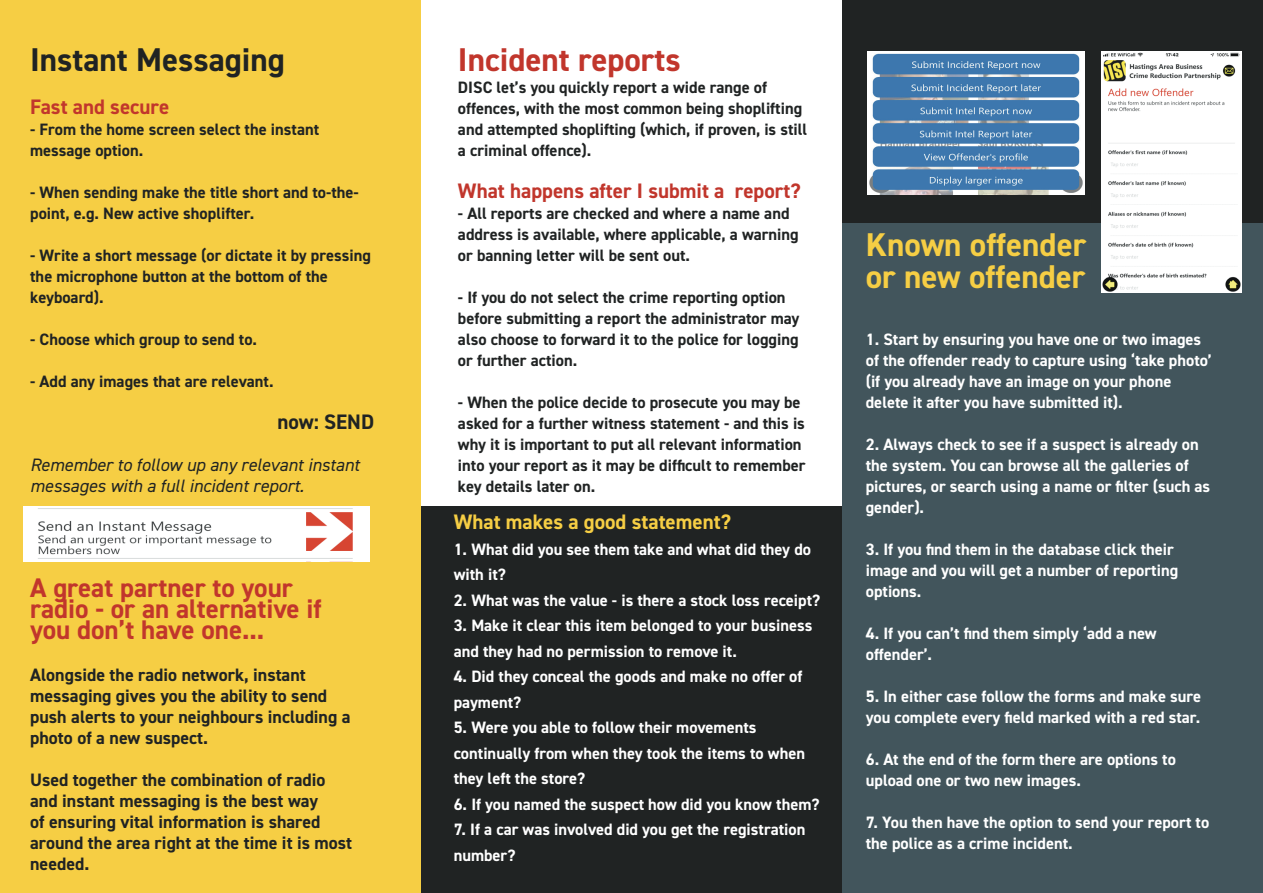
<style>
.page{position:relative;width:1263px;height:893px;background:#fff}
.page>*{position:absolute;margin:0;border:0;box-sizing:border-box;transform-origin:0 0}
.t1{font:700 33px "DIN2014";color:#f6ce44}
.t2{font:700 33px "DIN2014";color:#202323}
.t3{font:700 33px "DIN2014";color:#c1362c}
.Body{font:700 27px/21px "DIN2014";color:#c1362c}
.Body-2{font:700 21px "DIN2014";color:#c1362c}
.Italic_text_backside{font:700 21px "DIN2014";color:#f6ce44}
.Body-3{font:700 21px "DIN2014";color:#202323}
.Body-4{font:700 18px/21px "DIN2014";color:#202323}
.Body-5{font:italic 18px/21px "DIN2014";color:#202323}
.Body-6{font:700 16.5px/21px "DIN2014";color:#202323}
.Body-7{font:700 16.5px/21px "DIN2014";color:#fff}
.Italic_text_backside-2{font:700 16.5px/25.5px "DIN2014";color:#fff}
</style>
<div class="page">
<div style="left:842px;top:0;width:421px;height:893px;background:#42555c"></div>
<div style="left:421px;top:506px;width:421px;height:387px;background:#202323"></div>
<div style="left:842px;top:0;width:421px;height:222px;background:#202323"></div>
<div style="left:0;top:0;width:421px;height:893px;background:#f6ce44"></div>
<img style="left:867px;top:51px;width:218px;height:143px">
<img style="left:24px;top:506px;width:346px;height:55px">
<img style="left:1102px;top:51px;width:139px;height:242px">
<p class="t2" style="left:30px;top:38px;width:256px">Instant Messaging</p>
<p class="Body-2" style="left:30px;top:93px;width:141px">Fast and secure</p>
<p class="Body-6" style="left:30px;top:119px;width:290px">- From the home screen select the instant message option.</p>
<p class="Body-6" style="left:30px;top:182px;width:330px">- When sending make the title short and to-the&shy;point, e.g. New active shoplifter.</p>
<p class="Body-6" style="left:30px;top:245px;width:342px">- Write a short message (or dictate it by pressing the microphone button at the bottom of the keyboard).</p>
<p class="Body-6" style="left:30px;top:329px;width:228px">- Choose which group to send to.</p>
<p class="Body-6" style="left:30px;top:371px;width:245px">- Add any images that are relevant.</p>
<p class="Body-3" style="left:277px;top:408px;width:98px">now: SEND</p>
<p class="Body-5" style="left:30px;top:454px;width:331px">Remember to follow up any relevant instant messages with a full incident report.</p>
<p class="Body" style="left:30px;top:577px;width:293px">A great partner to your radio - or an alternative if you don’t have one...</p>
<p class="Body-4" style="left:30px;top:664px;width:322px">Alongside the radio network, instant messaging gives you the ability to send push alerts to your neighbours including a photo of a new suspect.</p>
<p class="Body-4" style="left:30px;top:769px;width:324px">Used together the combination of radio and instant messaging is the best way<br>of ensuring vital information is shared around the area right at the time it is most needed.</p>
<p class="t3" style="left:458px;top:38px;width:224px">Incident reports</p>
<p class="Body-6" style="left:458px;top:77px;width:351px">DISC let’s you quickly report a wide range of offences, with the most common being shoplifting and attempted shoplifting (which, if proven, is still a criminal offence).</p>
<p class="Body-2" style="left:458px;top:177px;width:344px">What happens after I submit a report?</p>
<p class="Body-6" style="left:458px;top:203px;width:342px">- All reports are checked and where a name and address is available, where applicable, a warning or banning letter will be sent out.</p>
<p class="Body-6" style="left:458px;top:287px;width:343px">- If you do not select the crime reporting option before submitting a report the administrator may also choose to forward it to the police for logging or further action.</p>
<p class="Body-6" style="left:458px;top:392px;width:349px">- When the police decide to prosecute you may be asked for a further witness statement - and this is why it is important to put all relevant information into your report as it may be difficult to remember key details later on.</p>
<p class="Italic_text_backside" style="left:454px;top:508px;width:279px">What makes a good statement?</p>
<p class="Italic_text_backside-2" style="left:454px;top:536px;width:359px">1. What did you see them take and what did they do with it?</p>
<p class="Italic_text_backside-2" style="left:454px;top:587px;width:368px">2. What was the value - is there a stock loss receipt?</p>
<p class="Italic_text_backside-2" style="left:454px;top:613px;width:360px">3. Make it clear this item belonged to your business</p>
<p class="Italic_text_backside-2" style="left:454px;top:638px;width:285px">and they had no permission to remove it.</p>
<p class="Italic_text_backside-2" style="left:454px;top:664px;width:350px">4. Did they conceal the goods and make no offer of payment?</p>
<p class="Italic_text_backside-2" style="left:454px;top:715px;width:304px">5. Were you able to follow their movements</p>
<p class="Italic_text_backside-2" style="left:454px;top:740px;width:353px">continually from when they took the items to when</p>
<p class="Italic_text_backside-2" style="left:454px;top:766px;width:133px">they left the store?</p>
<p class="Italic_text_backside-2" style="left:454px;top:791px;width:367px">6. If you named the suspect how did you know them?</p>
<p class="Italic_text_backside-2" style="left:454px;top:817px;width:353px">7. If a car was involved did you get the registration number?</p>
<p class="t1" style="left:866px;top:223px;width:222px">Known offender</p>
<p class="t1" style="left:866px;top:255px;width:221px">or new offender</p>
<p class="Body-7" style="left:866px;top:329px;width:348px">1. Start by ensuring you have one or two images of the offender ready to capture using ‘take photo’ (if you already have an image on your phone delete it after you have submitted it).</p>
<p class="Body-7" style="left:866px;top:434px;width:346px">2. Always check to see if a suspect is already on the system. You can browse all the galleries of pictures, or search using a name or filter (such as gender).</p>
<p class="Body-7" style="left:866px;top:539px;width:314px">3. If you find them in the database click their image and you will get a number of reporting options.</p>
<p class="Body-7" style="left:866px;top:623px;width:292px">4. If you can’t find them simply ‘add a new offender’.</p>
<p class="Body-7" style="left:866px;top:686px;width:337px">5. In either case follow the forms and make sure you complete every field marked with a red star.</p>
<p class="Body-7" style="left:866px;top:749px;width:312px">6. At the end of the form there are options to upload one or two new images.</p>
<p class="Body-7" style="left:866px;top:812px;width:345px">7. You then have the option to send your report to the police as a crime incident.</p>
</div>
